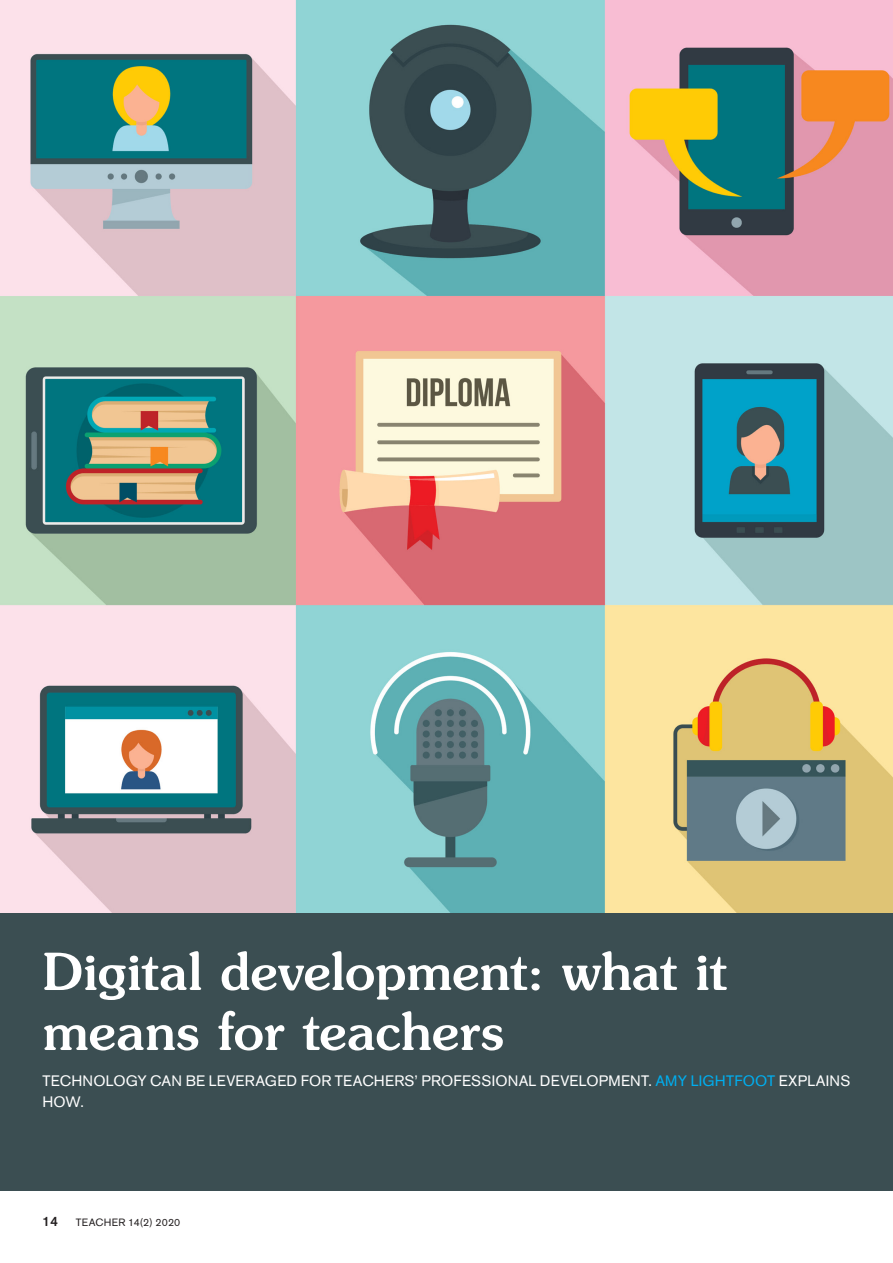
<style>
.page{position:relative;width:893px;height:1263px;background:#fff}
.page>*{position:absolute;margin:0;border:0;box-sizing:border-box;transform-origin:0 0}
.Head{font:500 51px/60px "Souvenir Std";letter-spacing:.01em;color:#fff}
.Leader{font:15px/21px "Akzidenz Grotesk BE";letter-spacing:.015em;color:#fff}
.t1{font:500 13.5px "Akzidenz Grotesk BE";color:#231f20}
.t2{font:10.5px "Akzidenz Grotesk BE";letter-spacing:.01em;color:#231f20}
.s1{color:#00aeef}
</style>
<div class="page">
<img style="left:0;top:0;width:893px;height:913px">
<div style="left:0;top:913px;width:893px;height:278px;background:#3b4e52"></div>
<p class="Head" style="left:43px;top:941px;width:685px">Digital development: what it means for teachers</p>
<p class="Leader" style="left:43px;top:1070px;width:809px">TECHNOLOGY CAN BE LEVERAGED FOR TEACHERS’ PROFESSIONAL DEVELOPMENT. <span class="s1">AMY LIGHTFOOT</span> EXPLAINS<br>HOW.</p>
<p class="t1" style="left:43px;top:1213px;width:17px">14</p>
<p class="t2" style="left:76px;top:1216px;width:106px">TEACHER 14(2) 2020</p>
</div>
